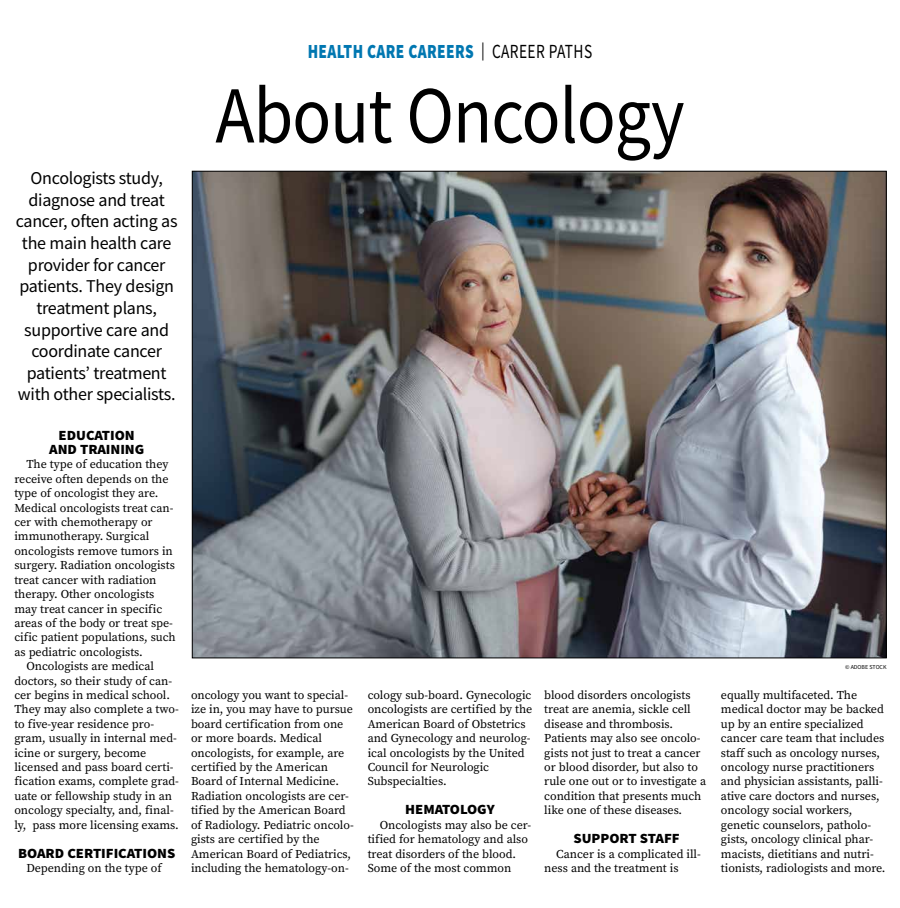
<style>
.page{position:relative;width:900px;height:908px;background:#fff}
.page>*{position:absolute;margin:0;border:0;box-sizing:border-box;transform-origin:0 0}
.t1{font:81px "Source Sans Pro";letter-spacing:-.015em;color:#000;scale:.89 1}
.t2{font:900 20px "Source Sans Pro";letter-spacing:.025em;color:#0077b1;scale:.77 1}
.t3{font:18px/21.6px "Source Sans Pro";letter-spacing:-.015em;color:#000;text-align:center}
.t4{font:900 14px/14.4px "Source Sans Pro";letter-spacing:-.005em;color:#000;text-align:center;scale:1.05 1}
.t5{font:12px/14.4px "Source Serif Pro";letter-spacing:-.005em;color:#000}
.t6{font:6px "Source Sans Pro";color:#000}
.s1{font-weight:400;font-size:18px;color:#000}
.s2{font-weight:400;color:#000}
</style>
<div class="page">
<img style="left:194px;top:173px;width:691px;height:483px">
<h3 class="t3" style="left:16px;top:167px;width:163px">Oncologists study, diagnose and treat cancer, often acting as the main health care provider for cancer patients. They design treatment plans, supportive care and coordinate cancer patients’ treatment with other specialists.</h3>
<p class="t4" style="left:49px;top:427px;width:92px">EDUCATION<br>AND TRAINING</p>
<p class="t5" style="left:26px;top:457px;width:144px">The type of education they</p>
<p class="t5" style="left:14px;top:472px;width:156px">receive often depends on the</p>
<p class="t5" style="left:14px;top:486px;width:146px">type of oncologist they are.</p>
<p class="t5" style="left:14px;top:501px;width:161px">Medical oncologists treat can-</p>
<p class="t5" style="left:14px;top:515px;width:140px">cer with chemotherapy or</p>
<p class="t5" style="left:14px;top:529px;width:136px">immunotherapy. Surgical</p>
<p class="t5" style="left:14px;top:544px;width:160px">oncologists remove tumors in</p>
<p class="t5" style="left:14px;top:558px;width:162px">surgery. Radiation oncologists</p>
<p class="t5" style="left:14px;top:573px;width:144px">treat cancer with radiation</p>
<p class="t5" style="left:14px;top:587px;width:142px">therapy. Other oncologists</p>
<p class="t5" style="left:14px;top:601px;width:149px">may treat cancer in specific</p>
<p class="t5" style="left:14px;top:616px;width:160px">areas of the body or treat spe-</p>
<p class="t5" style="left:14px;top:630px;width:163px">cific patient populations, such</p>
<p class="t5" style="left:14px;top:645px;width:130px">as pediatric oncologists.</p>
<p class="t5" style="left:26px;top:659px;width:129px">Oncologists are medical</p>
<p class="t5" style="left:14px;top:673px;width:159px">doctors, so their study of can-</p>
<p class="t5" style="left:14px;top:688px;width:157px">cer begins in medical school.</p>
<p class="t5" style="left:14px;top:702px;width:166px">They may also complete a two-</p>
<p class="t5" style="left:14px;top:717px;width:141px">to five-year residence pro-</p>
<p class="t5" style="left:14px;top:731px;width:164px">gram, usually in internal med-</p>
<p class="t5" style="left:14px;top:745px;width:134px">icine or surgery, become</p>
<p class="t5" style="left:14px;top:760px;width:161px">licensed and pass board certi-</p>
<p class="t5" style="left:14px;top:774px;width:166px">fication exams, complete grad-</p>
<p class="t5" style="left:14px;top:789px;width:159px">uate or fellowship study in an</p>
<p class="t5" style="left:14px;top:803px;width:161px">oncology specialty, and, final-</p>
<p class="t5" style="left:14px;top:817px;width:166px">ly, pass more licensing exams.</p>
<p class="t4" style="left:18px;top:845px;width:151px">BOARD CERTIFICATIONS</p>
<p class="t5" style="left:26px;top:861px;width:137px">Depending on the type of</p>
<h2 class="t2" style="left:308px;top:38px;width:371px">HEALTH CARE CAREERS <span class="s1">|</span> <span class="s2">CAREER PATHS</span></h2>
<h1 class="t1" style="left:215px;top:64px;width:529px">About Oncology</h1>
<p class="t5" style="left:191px;top:688px;width:164px">oncology you want to special&shy;ize in, you may have to pursue board certification from one or more boards. Medical oncologists, for example, are certified by the American<br>Board of Internal Medicine.<br>Radiation oncologists are cer&shy;tified by the American Board of Radiology. Pediatric oncolo&shy;gists are certified by the<br>American Board of Pediatrics, including the hematology-on-</p>
<p class="t5" style="left:368px;top:688px;width:166px">cology sub-board. Gynecologic oncologists are certified by the<br>American Board of Obstetrics and Gynecology and neurolog&shy;ical oncologists by the United<br>Council for Neurologic<br>Subspecialties.</p>
<p class="t4" style="left:405px;top:802px;width:87px">HEMATOLOGY</p>
<p class="t5" style="left:368px;top:817px;width:165px;text-indent:12px">Oncologists may also be cer&shy;tified for hematology and also treat disorders of the blood.<br>Some of the most common</p>
<p class="t5" style="left:544px;top:688px;width:163px">blood disorders oncologists treat are anemia, sickle cell disease and thrombosis.<br>Patients may also see oncolo&shy;gists not just to treat a cancer or blood disorder, but also to rule one out or to investigate a condition that presents much like one of these diseases.</p>
<p class="t4" style="left:574px;top:830px;width:103px">SUPPORT STAFF</p>
<p class="t5" style="left:544px;top:846px;width:158px;text-indent:12px">Cancer is a complicated ill&shy;ness and the treatment is</p>
<p class="t6" style="left:845px;top:662px;width:43px">© ADOBE STOCK</p>
<p class="t5" style="left:721px;top:688px;width:166px">equally multifaceted. The medical doctor may be backed up by an entire specialized cancer care team that includes staff such as oncology nurses, oncology nurse practitioners and physician assistants, palli&shy;ative care doctors and nurses, oncology social workers, genetic counselors, patholo&shy;gists, oncology clinical phar&shy;macists, dietitians and nutri&shy;tionists, radiologists and more.</p>
</div>
